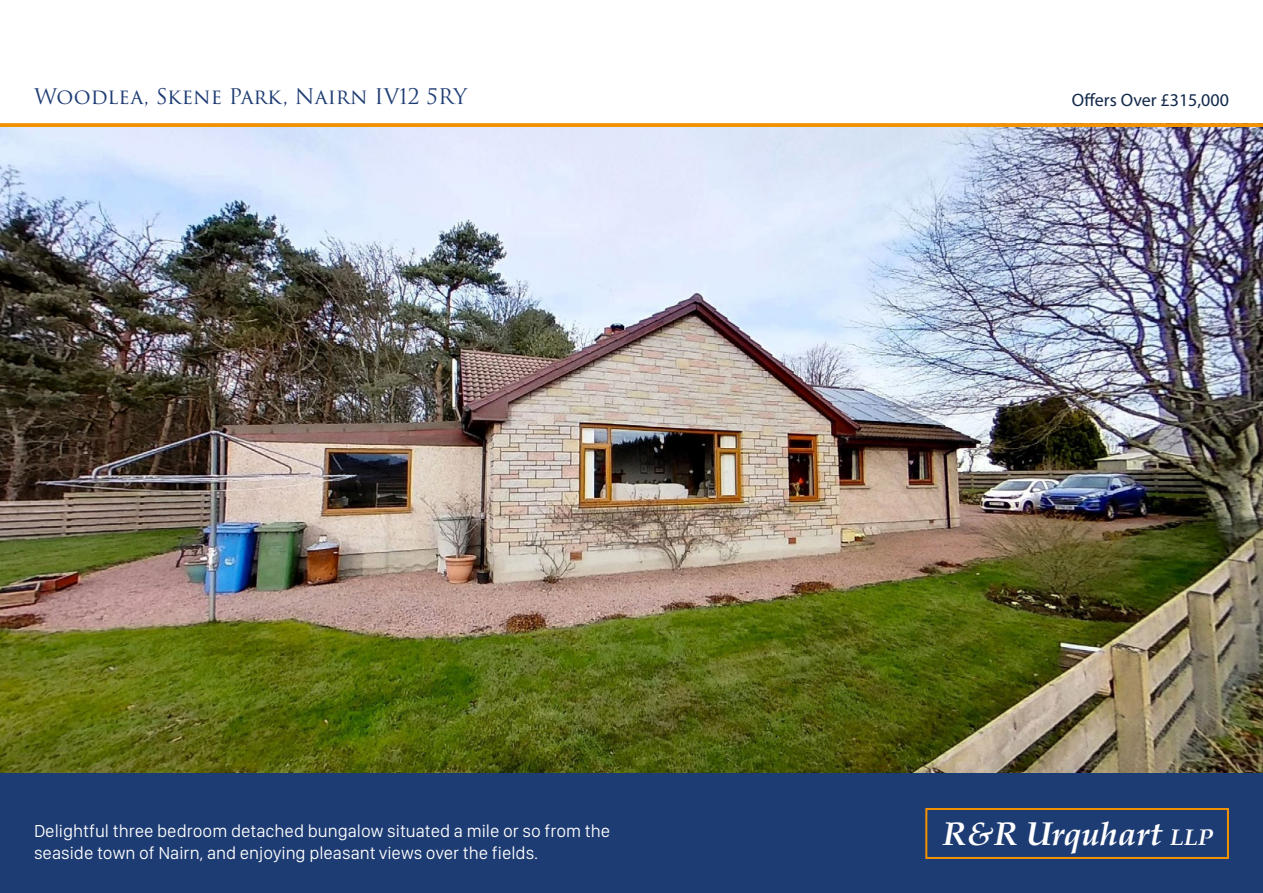
<style>
.page{position:relative;width:1263px;height:893px;background:#fff}
.page>*{position:absolute;margin:0;border:0;box-sizing:border-box;transform-origin:0 0}
.t1{font:italic 700 33px "Palatino";color:#fff}
.t2{font:21px "Trajan Pro 3";color:#1e3c74}
.t3{font:300 18px/21.6px "SF Compact Display";color:#fff}
.t4{font:18px "Myriad Pro";color:#12284b}
.s1{font-size:22.95px}
</style>
<div class="page">
<img style="left:0;top:127px;width:1263px;height:647px">
<hr style="left:0;top:124px;width:1263px;height:3px;background:#f39200">
<div style="left:0;top:774px;width:1263px;height:119px;background:#1e3c74"></div>
<div style="left:925px;top:808px;width:304px;height:51px;border:2px solid #f39200"></div>
<p class="t2" style="left:34px;top:82px;width:435px">Woodlea, Skene Park, Nairn IV12 5RY</p>
<p class="t3" style="left:34px;top:820px;width:578px">Delightful three bedroom detached bungalow situated a mile or so from the seaside town of Nairn, and enjoying pleasant views over the fields.</p>
<p class="t4" style="left:1072px;top:89px;width:159px">Offers Over £315,000</p>
<h1 class="t1" style="left:942px;top:806px;width:272px">R&amp;R Urquhart <span class="s1">LLP</span></h1>
</div>
